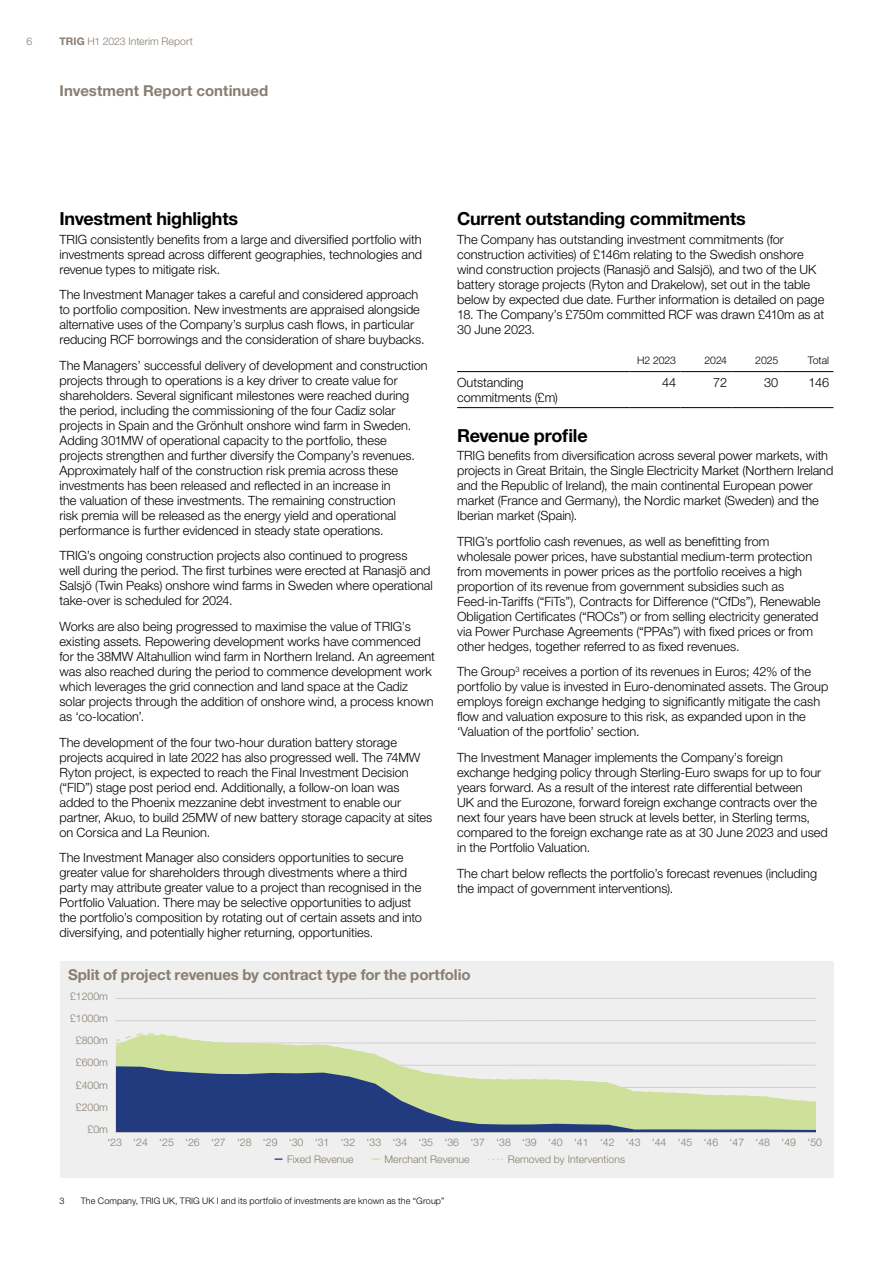
<style>
.page{position:relative;width:893px;height:1263px;background:#fff}
.page>*{position:absolute;margin:0;border:0;box-sizing:border-box;transform-origin:0 0}
.t1{font:700 18px "Helvetica Neue LT Std";letter-spacing:-.015em;color:#000}
.t2{font:700 15px "Helvetica Neue LT Std";letter-spacing:-.005em;color:#887d71}
.t3{font:300 12.75px/15px "Helvetica Neue LT Std";letter-spacing:-.005em;color:#000}
.t4{font:300 10.5px/22px "Helvetica Neue LT Std";color:#887d71;text-align:right}
.t5{font:300 10.5px "Helvetica Neue LT Std";letter-spacing:-.01em;color:#000}
.t6{font:300 9px "Helvetica Neue LT Std";letter-spacing:.015em;color:#000}
.s1{font-weight:700}
.s2{font-weight:700;color:#223b7f}
.s3{font-weight:700;color:#cfe09b}
</style>
<div class="page">
<hr style="left:457px;top:371px;width:172px;height:1px;background:#000">
<hr style="left:629px;top:371px;width:51px;height:1px;background:#000">
<hr style="left:680px;top:371px;width:51px;height:1px;background:#000">
<hr style="left:731px;top:371px;width:51px;height:1px;background:#000">
<hr style="left:782px;top:371px;width:51px;height:1px;background:#000">
<hr style="left:457px;top:407px;width:172px;height:1px;background:#000">
<hr style="left:629px;top:407px;width:51px;height:1px;background:#000">
<hr style="left:680px;top:407px;width:51px;height:1px;background:#000">
<hr style="left:731px;top:407px;width:51px;height:1px;background:#000">
<hr style="left:782px;top:407px;width:51px;height:1px;background:#000">
<div style="left:60px;top:961px;width:773px;height:217px;background:#eeefee"></div>
<hr style="left:115px;top:1087px;width:701px;height:1px;background:#d0d0d0">
<hr style="left:115px;top:1065px;width:701px;height:1px;background:#d0d0d0">
<hr style="left:115px;top:1043px;width:701px;height:1px;background:#d0d0d0">
<hr style="left:115px;top:1020px;width:701px;height:1px;background:#d0d0d0">
<hr style="left:116px;top:998px;width:700px;height:1px;background:#d0d0d0">
<svg style="left:116px;top:1066px;width:700px;height:66px;background:#6d828b"></svg>
<svg style="left:116px;top:1033px;width:31px;height:9px"></svg>
<svg style="left:147px;top:1033px;width:664px;height:70px"></svg>
<svg style="left:488px;top:1159px;width:15px;height:1px"></svg>
<p class="t4" style="left:26px;top:30px;width:7px">6</p>
<p class="t4" style="left:60px;top:30px;width:135px"><span class="s1">TRIG</span> H1 2023 Interim Report</p>
<p class="t2" style="left:60px;top:81px;width:210px">Investment Report continued</p>
<h1 class="t1" style="left:60px;top:208px;width:180px">Investment highlights</h1>
<p class="t3" style="left:60px;top:231px;width:364px;text-align:justify">TRIG consistently benefits from a large and diversified portfolio with investments spread across different geographies, technologies and revenue types to mitigate risk.</p>
<p class="t3" style="left:60px;top:287px;width:367px">The Investment Manager takes a careful and considered approach to portfolio composition. New investments are appraised alongside alternative uses of the Company’s surplus cash flows, in particular reducing RCF borrowings and the consideration of share buybacks.</p>
<p class="t3" style="left:60px;top:358px;width:370px">The Managers’ successful delivery of development and construction projects through to operations is a key driver to create value for shareholders. Several significant milestones were reached during the period, including the commissioning of the four Cadiz solar projects in Spain and the Grönhult onshore wind farm in Sweden.<br>Adding 301MW of operational capacity to the portfolio, these projects strengthen and further diversify the Company’s revenues.<br>Approximately half of the construction risk premia across these investments has been released and reflected in an increase in<br>the valuation of these investments. The remaining construction<br>risk premia will be released as the energy yield and operational performance is further evidenced in steady state operations.</p>
<p class="t3" style="left:60px;top:548px;width:375px">TRIG’s ongoing construction projects also continued to progress<br>well during the period. The first turbines were erected at Ranasjö and Salsjö (Twin Peaks) onshore wind farms in Sweden where operational take-over is scheduled for 2024.</p>
<p class="t3" style="left:60px;top:619px;width:377px">Works are also being progressed to maximise the value of TRIG’s existing assets. Repowering development works have commenced for the 38MW Altahullion wind farm in Northern Ireland. An agreement was also reached during the period to commence development work which leverages the grid connection and land space at the Cadiz solar projects through the addition of onshore wind, a process known as ‘co-location’.</p>
<p class="t3" style="left:60px;top:734px;width:374px">The development of the four two-hour duration battery storage projects acquired in late 2022 has also progressed well. The 74MW Ryton project, is expected to reach the Final Investment Decision (“FID”) stage post period end. Additionally, a follow-on loan was added to the Phoenix mezzanine debt investment to enable our partner, Akuo, to build 25MW of new battery storage capacity at sites on Corsica and La Reunion.</p>
<p class="t3" style="left:60px;top:850px;width:364px">The Investment Manager also considers opportunities to secure greater value for shareholders through divestments where a third party may attribute greater value to a project than recognised in the Portfolio Valuation. There may be selective opportunities to adjust the portfolio’s composition by rotating out of certain assets and into diversifying, and potentially higher returning, opportunities.</p>
<h1 class="t1" style="left:457px;top:208px;width:290px">Current outstanding commitments</h1>
<p class="t3" style="left:457px;top:231px;width:369px">The Company has outstanding investment commitments (for construction activities) of £146m relating to the Swedish onshore wind construction projects (Ranasjö and Salsjö), and two of the UK battery storage projects (Ryton and Drakelow), set out in the table below by expected due date. Further information is detailed on page</p>
<p class="t3" style="left:457px;top:306px;width:369px">18. The Company’s £750m committed RCF was drawn £410m as at<br>30 June 2023.</p>
<p class="t5" style="left:637px;top:354px;width:40px">H2 2023</p>
<p class="t5" style="left:704px;top:354px;width:24px">2024</p>
<p class="t5" style="left:755px;top:354px;width:24px">2025</p>
<p class="t5" style="left:808px;top:354px;width:23px">Total</p>
<p class="t3" style="left:457px;top:374px;width:102px">Outstanding commitments (£m)</p>
<p class="t3" style="left:662px;top:374px;width:15px">44</p>
<p class="t3" style="left:713px;top:374px;width:15px">72</p>
<p class="t3" style="left:764px;top:374px;width:15px">30</p>
<p class="t3" style="left:808px;top:374px;width:22px">146</p>
<h1 class="t1" style="left:457px;top:424px;width:132px">Revenue profile</h1>
<p class="t3" style="left:457px;top:448px;width:378px">TRIG benefits from diversification across several power markets, with projects in Great Britain, the Single Electricity Market (Northern Ireland and the Republic of Ireland), the main continental European power market (France and Germany), the Nordic market (Sweden) and the Iberian market (Spain).</p>
<p class="t3" style="left:457px;top:533px;width:365px">TRIG’s portfolio cash revenues, as well as benefitting from wholesale power prices, have substantial medium-term protection from movements in power prices as the portfolio receives a high proportion of its revenue from government subsidies such as Feed-in-Tariffs (“FiTs”), Contracts for Difference (“CfDs”), Renewable Obligation Certificates (“ROCs”) or from selling electricity generated via Power Purchase Agreements (“PPAs”) with fixed prices or from other hedges, together referred to as fixed revenues.</p>
<p class="t3" style="left:457px;top:664px;width:373px">The Group<sup>3</sup> receives a portion of its revenues in Euros; 42% of the portfolio by value is invested in Euro-denominated assets. The Group employs foreign exchange hedging to significantly mitigate the cash flow and valuation exposure to this risk, as expanded upon in the ‘Valuation of the portfolio’ section.</p>
<p class="t3" style="left:457px;top:750px;width:372px">The Investment Manager implements the Company’s foreign exchange hedging policy through Sterling-Euro swaps for up to four years forward. As a result of the interest rate differential between<br>UK and the Eurozone, forward foreign exchange contracts over the next four years have been struck at levels better, in Sterling terms, compared to the foreign exchange rate as at 30 June 2023 and used in the Portfolio Valuation.</p>
<p class="t3" style="left:457px;top:865px;width:361px">The chart below reflects the portfolio’s forecast revenues (including the impact of government interventions).</p>
<p class="t2" style="left:68px;top:966px;width:404px">Split of project revenues by contract type for the portfolio</p>
<p class="t4" style="left:70px;top:985px;width:39px">£1200m £1000m £800m £600m £400m £200m £0m</p>
<p class="t4" style="left:107px;top:1131px;width:716px">‘23 ‘24 ‘25 ‘26 ‘27 ‘28 ‘29 ‘30 ‘31 ‘32 ‘33 ‘34 ‘35 ‘36 ‘37 ‘38 ‘39 ‘40 ‘41 ‘42 ‘43 ‘44 ‘45 ‘46 ‘47 ‘48 ‘49 ‘50</p>
<p class="t4" style="left:274px;top:1148px;width:81px"><span class="s2">—</span> Fixed Revenue</p>
<p class="t4" style="left:371px;top:1148px;width:100px"><span class="s3">—</span> Merchant Revenue</p>
<p class="t4" style="left:508px;top:1148px;width:119px">Removed by Interventions</p>
<p class="t6" style="left:60px;top:1195px;width:7px">3</p>
<p class="t6" style="left:81px;top:1195px;width:365px">The Company, TRIG UK, TRIG UK I and its portfolio of investments are known as the “Group”</p>
</div>
